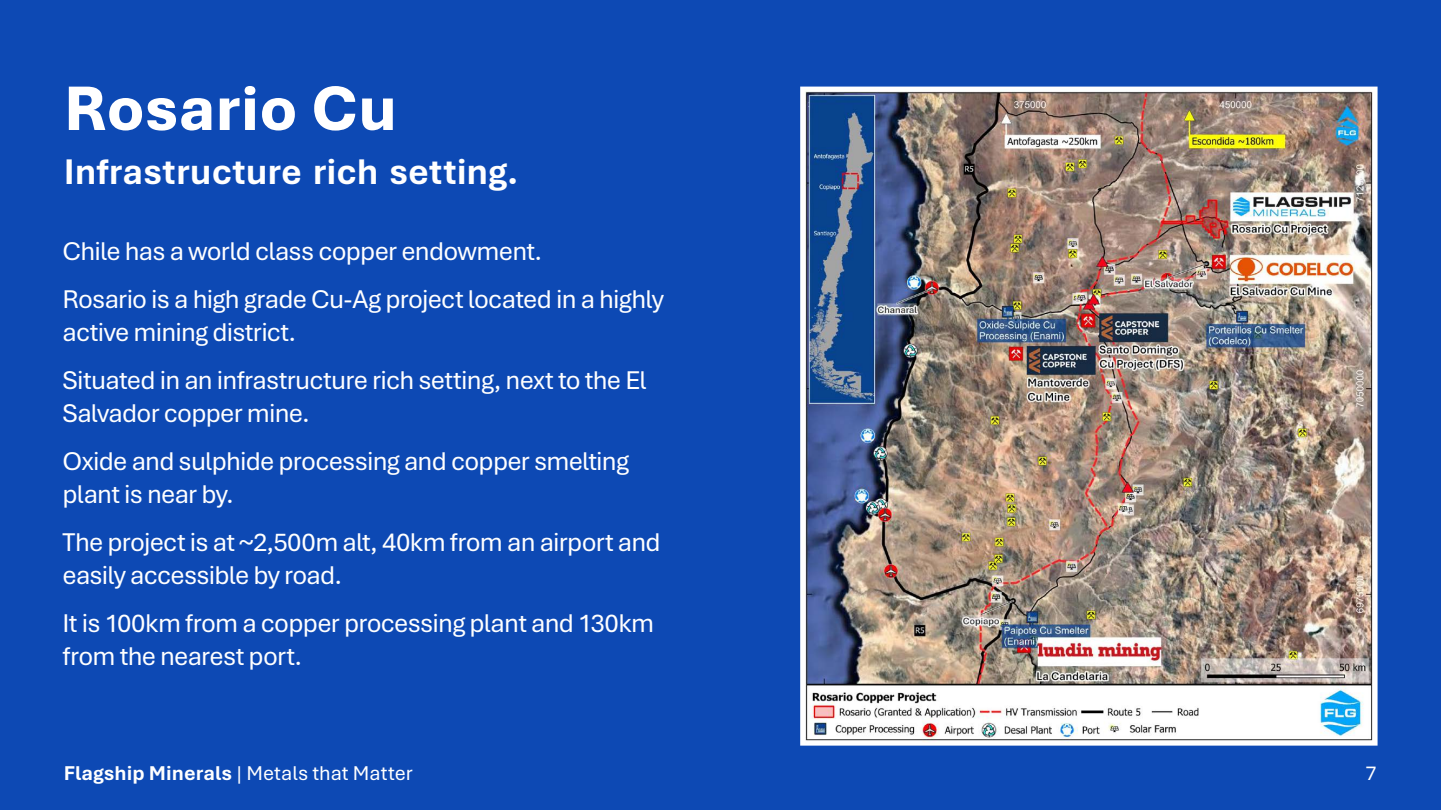
<style>
.page{position:relative;width:1441px;height:810px;background:#fff}
.page>*{position:absolute;margin:0;border:0;box-sizing:border-box;transform-origin:0 0}
.t1{font:800 66px "Aptos";color:#fff}
.t2{font:700 37.5px "Aptos";color:#fff}
.t3{font:27px/47.8px "Aptos";letter-spacing:-.03em;color:#fff}
.t4{font:21px "Aptos";color:#fff}
.s1{font-weight:700}
</style>
<div class="page">
<div style="left:0;top:0;width:1440px;height:810px;background:#0d49b4"></div>
<img style="left:803px;top:90px;width:571px;height:653px">
<h1 class="t1" style="left:64px;top:63px;width:335px">Rosario Cu</h1>
<h2 class="t2" style="left:64px;top:146px;width:456px">Infrastructure rich setting.</h2>
<p class="t3" style="left:63px;top:226px;width:603px">Chile has a world class copper endowment.<br>Rosario is a high grade Cu-Ag project located in a highly</p>
<p class="t3" style="left:63px;top:307px;width:585px">active mining district.<br>Situated in an infrastructure rich setting, next to the El</p>
<p class="t3" style="left:63px;top:388px;width:568px">Salvador copper mine.<br>Oxide and sulphide processing and copper smelting</p>
<p class="t3" style="left:63px;top:469px;width:599px">plant is near by.<br>The project is at ~2,500m alt, 40km from an airport and</p>
<p class="t3" style="left:63px;top:550px;width:593px">easily accessible by road.<br>It is 100km from a copper processing plant and 130km</p>
<p class="t3" style="left:63px;top:631px;width:241px">from the nearest port.</p>
<p class="t4" style="left:64px;top:759px;width:350px"><span class="s1">Flagship Minerals</span> | Metals that Matter</p>
<p class="t4" style="left:1365px;top:759px;width:13px">7</p>
</div>
